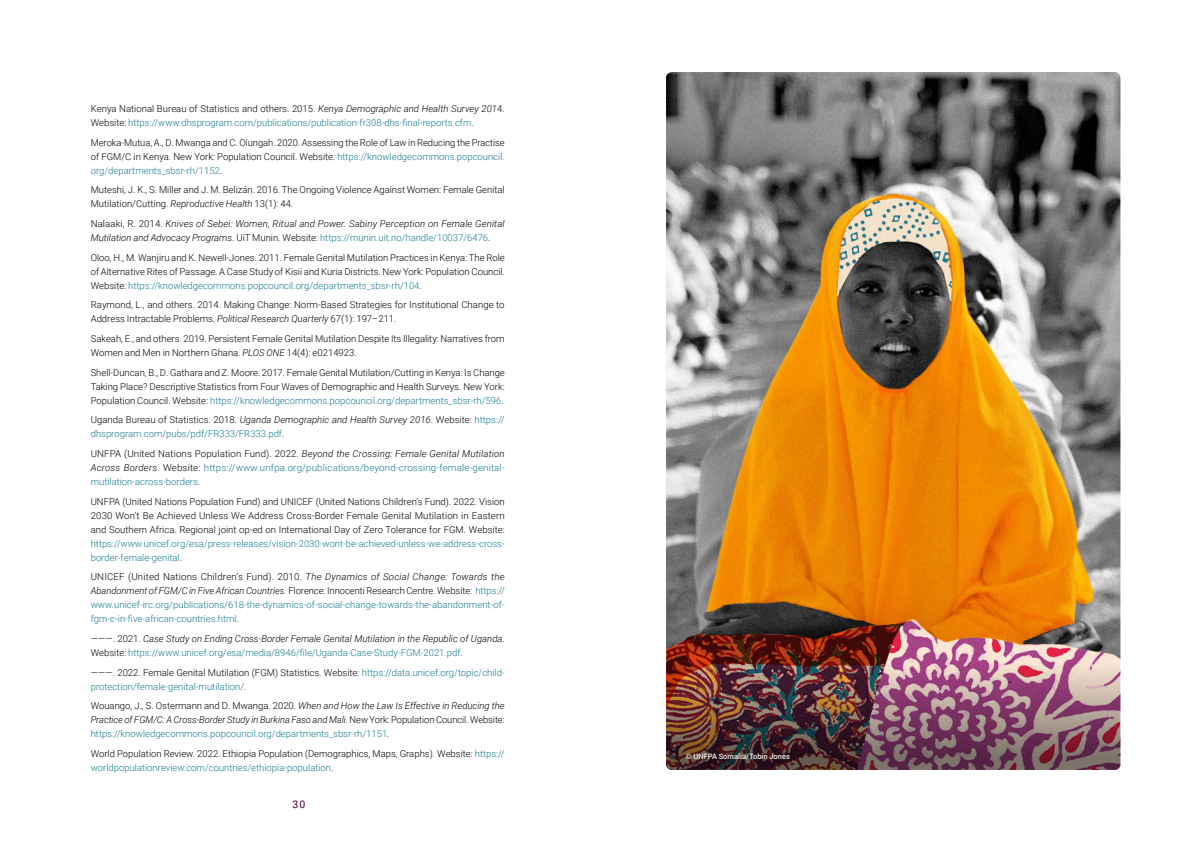
<style>
.page{position:relative;width:1191px;height:842px;background:#fff}
.page>*{position:absolute;margin:0;border:0;box-sizing:border-box;transform-origin:0 0}
.t1{font:10.5px "Roboto";color:#460032}
.t2{font:300 9.5px/14px "Roboto";color:#000;text-align:justify}
.t3{font:300 9.5px/14px "Roboto";color:#187b91}
.t4{font:italic 300 9.5px/14px "Roboto";color:#000}
.t5{font:500 7.5px "Roboto";letter-spacing:.005em;color:#f6f4e9}
.s1{color:#000}
.s2{font-style:italic;color:#000}
.s3{color:#187b91}
.s4{font-style:italic}
.s5{font-style:normal}
.s6{font-style:normal;color:#187b91}
</style>
<div class="page">
<img style="left:666px;top:72px;width:454px;height:698px;border-radius:6px">
<p class="t3" style="left:91px;top:101px;width:415px"><span class="s1">Kenya National Bureau of Statistics and others. 2015.</span> <span class="s2">Kenya Demographic and Health Survey 201</span><span class="s1">4.<br>Website:</span> https://www.dhsprogram.com/publications/publication-fr308-dhs-final-reports.cfm<span class="s1">.</span></p>
<p class="t2" style="left:91px;top:135px;width:415px">Meroka-Mutua, A., D. Mwanga and C. Olungah. 2020. Assessing the Role of Law in Reducing the Practise of FGM/C in Kenya. New York: Population Council. Website: <span class="s3">https://knowledgecommons.popcouncil. org/departments_sbsr-rh/1152</span>.</p>
<p class="t2" style="left:91px;top:183px;width:415px">Muteshi, J. K., S. Miller and J. M. Belizán. 2016. The Ongoing Violence Against Women: Female Genital<br>Mutilation/Cutting. <span class="s4">Reproductive Health</span> 13(1): 44.</p>
<p class="t4" style="left:91px;top:216px;width:415px"><span class="s5">Nalaaki, R. 2014.</span> Knives of Sebei: Women, Ritual and Power. Sabiny Perception on Female Genital<br>Mutilation and Advocacy Programs<span class="s5">. UiT Munin. Website:</span> <span class="s6">https://munin.uit.no/handle/10037/6476</span><span class="s5">.</span></p>
<p class="t2" style="left:91px;top:250px;width:415px">Oloo, H., M. Wanjiru and K. Newell-Jones. 2011. Female Genital Mutilation Practices in Kenya: The Role of Alternative Rites of Passage. A Case Study of Kisii and Kuria Districts. New York: Population Council.<br>Website: <span class="s3">https://knowledgecommons.popcouncil.org/departments_sbsr-rh/104</span>.</p>
<p class="t2" style="left:91px;top:298px;width:415px">Raymond, L., and others. 2014. Making Change: Norm-Based Strategies for Institutional Change to<br>Address Intractable Problems. <span class="s4">Political Research Quarterly</span> 67(1): 197–211.</p>
<p class="t2" style="left:91px;top:331px;width:415px">Sakeah, E., and others. 2019. Persistent Female Genital Mutilation Despite Its Illegality: Narratives from<br>Women and Men in Northern Ghana. <span class="s4">PLOS ONE</span> 14(4): e0214923.</p>
<p class="t2" style="left:91px;top:365px;width:415px">Shell-Duncan, B., D. Gathara and Z. Moore. 2017. Female Genital Mutilation/Cutting in Kenya: Is Change Taking Place? Descriptive Statistics from Four Waves of Demographic and Health Surveys. New York:<br>Population Council. Website: <span class="s3">https://knowledgecommons.popcouncil.org/departments_sbsr-rh/596</span>.</p>
<p class="t3" style="left:91px;top:413px;width:415px"><span class="s1">Uganda Bureau of Statistics. 2018.</span> <span class="s2">Uganda Demographic and Health Survey 2016</span><span class="s1">. Website:</span> https:// dhsprogram.com/pubs/pdf/FR333/FR333.pdf<span class="s1">.</span></p>
<p class="t3" style="left:91px;top:446px;width:415px;text-align:justify"><span class="s1">UNFPA (United Nations Population Fund). 2022.</span> <span class="s2">Beyond the Crossing: Female Genital Mutilation Across Borders</span><span class="s1">. Website:</span> https://www.unfpa.org/publications/beyond-crossing-female-genital&shy;mutilation-across-borders<span class="s1">.</span></p>
<p class="t2" style="left:91px;top:494px;width:415px">UNFPA (United Nations Population Fund) and UNICEF (United Nations Children’s Fund). 2022. Vision 2030 Won’t Be Achieved Unless We Address Cross-Border Female Genital Mutilation in Eastern and Southern Africa. Regional joint op-ed on International Day of Zero Tolerance for FGM. Website:</p>
<p class="t3" style="left:91px;top:536px;width:415px">https://www.unicef.org/esa/press-releases/vision-2030-wont-be-achieved-unless-we-address-cross&shy;border-female-genital<span class="s1">.</span></p>
<p class="t3" style="left:91px;top:570px;width:415px;text-align:justify"><span class="s1">UNICEF (United Nations Children’s Fund). 2010.</span> <span class="s2">The Dynamics of Social Change: Towards the Abandonment of FGM/C in Five African Countries.</span> <span class="s1">Florence: Innocenti Research Centre. Website:</span> https:// www.unicef-irc.org/publications/618-the-dynamics-of-social-change-towards-the-abandonment-of&shy;fgm-c-in-five-african-countries.html<span class="s1">.</span></p>
<p class="t4" style="left:91px;top:631px;width:415px"><span class="s5">———. 2021.</span> Case Study on Ending Cross-Border Female Genital Mutilation in the Republic of Uganda<span class="s5">.<br>Website:</span> <span class="s6">https://www.unicef.org/esa/media/8946/file/Uganda-Case-Study-FGM-2021.pdf</span><span class="s5">.</span></p>
<p class="t3" style="left:91px;top:665px;width:415px"><span class="s1">———. 2022. Female Genital Mutilation (FGM) Statistics. Website:</span> https://data.unicef.org/topic/child&shy;protection/female-genital-mutilation/<span class="s1">.</span></p>
<p class="t4" style="left:91px;top:699px;width:415px;text-align:justify"><span class="s5">Wouango, J., S. Ostermann and D. Mwanga. 2020.</span> When and How the Law Is Effective in Reducing the Practice of FGM/C: A Cross-Border Study in Burkina Faso and Mali. <span class="s5">New York: Population Council. Website: </span><span class="s6">https://knowledgecommons.popcouncil.org/departments_sbsr-rh/1151</span><span class="s5">.</span></p>
<p class="t2" style="left:91px;top:746px;width:415px">World Population Review. 2022. Ethiopia Population (Demographics, Maps, Graphs). Website: <span class="s3">https:// worldpopulationreview.com/countries/ethiopia-population</span>.</p>
<p class="t5" style="left:686px;top:751px;width:106px">© UNFPA Somalia/Tobin Jones</p>
<p class="t1" style="left:293px;top:797px;width:14px">30</p>
</div>
